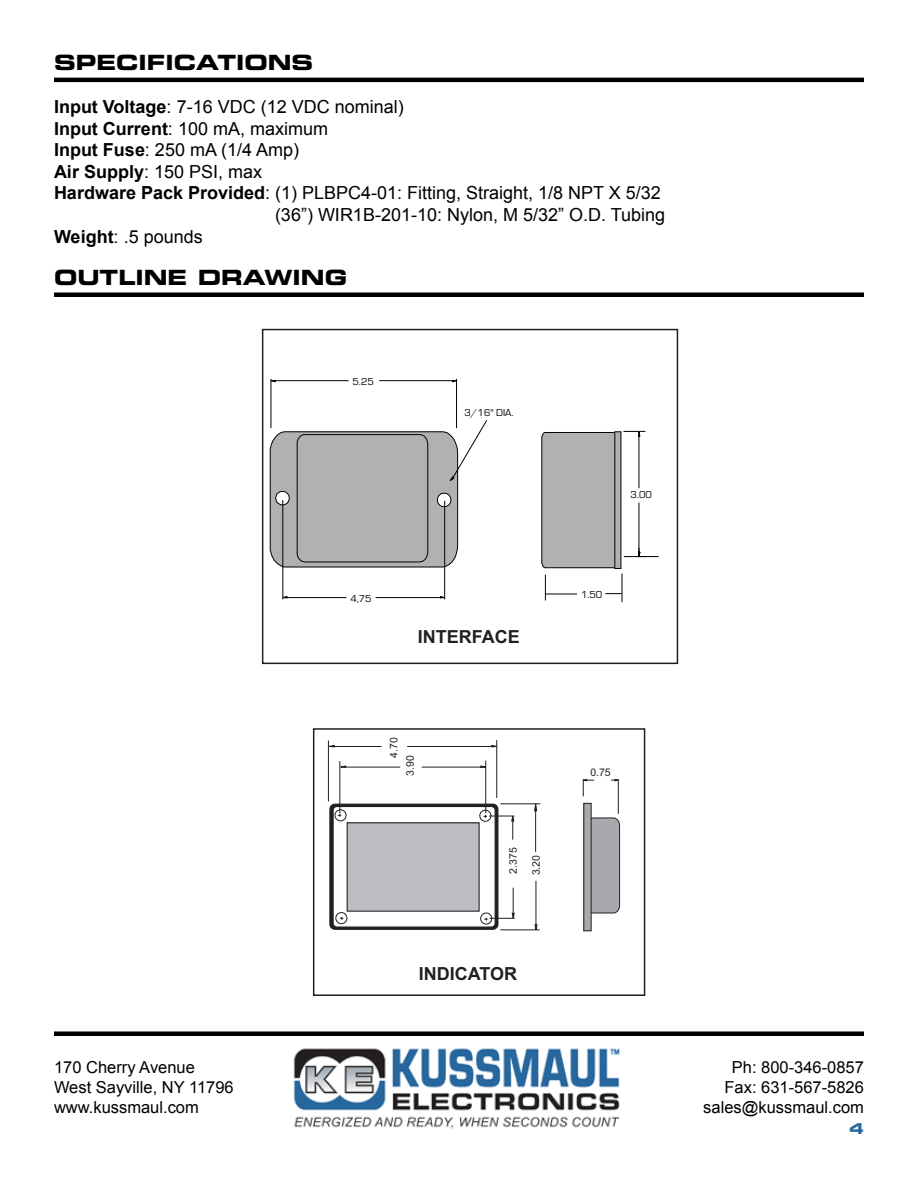
<style>
.page{position:relative;width:918px;height:1188px;background:#fff}
.page>*{position:absolute;margin:0;border:0;box-sizing:border-box;transform-origin:0 0}
.t1{font:21px "Eurostile Bold Extended Two";color:#000}
.t2{font:18px "Arial";color:#000}
.t3{font:700 18px "Arial";color:#231f20}
.t4{font:16.5px/19.8px "Arial";color:#000}
.t5{font:15px "Eurostile Bold Extended Two";color:#29689e}
.t6{font:10.5px "Eurostile";color:#010202}
.t7{font:10.5px "Arial";color:#231f20}
.s1{font-weight:700}
</style>
<div class="page">
<div style="left:54px;top:292px;width:810px;height:5px;background:#000"></div>
<hr style="left:54px;top:78px;width:810px;height:4px;background:#000">
<img style="left:293px;top:1048px;width:327px;height:81px">
<div style="left:54px;top:1031px;width:810px;height:5px;background:#000"></div>
<div style="left:313px;top:728px;width:332px;height:268px;border:2px solid #231f20"></div>
<svg style="left:592px;top:817px;width:28px;height:97px;background:#a1a3a6"></svg>
<svg style="left:582px;top:779px;width:12px;height:17px"></svg>
<svg style="left:611px;top:779px;width:7px;height:2px"></svg>
<hr style="left:618px;top:779px;width:1px;height:35px;background:#231f20">
<div style="left:584px;top:803px;width:7px;height:128px;background:#a7a9ac"></div>
<div style="left:583px;top:803px;width:9px;height:128px;border:1px solid #231f20"></div>
<hr style="left:535px;top:811px;width:1px;height:41px;background:#231f20">
<svg style="left:534px;top:803px;width:3px;height:8px"></svg>
<hr style="left:536px;top:881px;width:1px;height:44px;background:#231f20">
<hr style="left:500px;top:930px;width:40px;height:1px;background:#231f20">
<hr style="left:500px;top:804px;width:40px;height:1px;background:#231f20">
<div style="left:329px;top:804px;width:169px;height:126px;border:1px solid #231f20;border-radius:5px"></div>
<div style="left:333px;top:806px;width:163px;height:122px;border:1px solid #231f20;border-radius:4px"></div>
<div style="left:347px;top:823px;width:132px;height:88px;background:#bbbdc0"></div>
<div style="left:347px;top:822px;width:133px;height:90px;border:1px solid #231f20"></div>
<svg style="left:336px;top:913px;width:11px;height:11px"></svg>
<div style="left:335px;top:912px;width:12px;height:12px;border:1px solid #231f20;border-radius:50%"></div>
<div style="left:480px;top:913px;width:12px;height:12px;border:1px solid #231f20;border-radius:50%"></div>
<div style="left:335px;top:809px;width:11px;height:12px;border:1px solid #231f20;border-radius:50%"></div>
<div style="left:479px;top:810px;width:12px;height:12px;border:1px solid #231f20;border-radius:50%"></div>
<svg style="left:339px;top:766px;width:7px;height:2px"></svg>
<svg style="left:327px;top:745px;width:8px;height:2px"></svg>
<hr style="left:340px;top:761px;width:1px;height:52px;background:#231f20">
<hr style="left:328px;top:741px;width:1px;height:60px;background:#231f20">
<hr style="left:346px;top:767px;width:54px;height:1px;background:#231f20">
<hr style="left:334px;top:746px;width:48px;height:1px;background:#231f20">
<hr style="left:485px;top:761px;width:1px;height:52px;background:#231f20">
<hr style="left:496px;top:740px;width:1px;height:58px;background:#231f20">
<hr style="left:422px;top:767px;width:59px;height:1px;background:#231f20">
<hr style="left:407px;top:746px;width:85px;height:1px;background:#231f20">
<svg style="left:484px;top:888px;width:31px;height:33px"></svg>
<svg style="left:483px;top:814px;width:31px;height:26px"></svg>
<div style="left:262px;top:329px;width:416px;height:335px;border:2px solid #231f20"></div>
<hr style="left:287px;top:597px;width:59px;height:1px;background:#010202">
<hr style="left:376px;top:597px;width:64px;height:1px;background:#010202">
<hr style="left:271px;top:379px;width:1px;height:49px;background:#010202">
<hr style="left:456px;top:379px;width:1px;height:49px;background:#010202">
<hr style="left:275px;top:380px;width:74px;height:1px;background:#010202">
<hr style="left:379px;top:380px;width:73px;height:1px;background:#010202">
<hr style="left:283px;top:500px;width:1px;height:99px;background:#010202">
<hr style="left:444px;top:501px;width:1px;height:98px;background:#010202">
<svg style="left:270px;top:420px;width:217px;height:147px"></svg>
<svg style="left:541px;top:430px;width:118px;height:172px"></svg>
<p class="t1" style="left:54px;top:48px;width:261px">SPECIFICATIONS</p>
<p class="t2" style="left:54px;top:95px;width:351px"><span class="s1">Input Voltage</span>: 7-16 VDC (12 VDC nominal)</p>
<p class="t2" style="left:54px;top:116px;width:276px"><span class="s1">Input Current</span>: 100 mA, maximum</p>
<p class="t2" style="left:54px;top:138px;width:247px"><span class="s1">Input Fuse</span>: 250 mA (1/4 Amp)</p>
<p class="t2" style="left:54px;top:160px;width:210px"><span class="s1">Air Supply</span>: 150 PSI, max</p>
<p class="t2" style="left:54px;top:181px;width:608px"><span class="s1">Hardware Pack Provided</span>: (1) PLBPC4-01: Fitting, Straight, 1/8 NPT X 5/32</p>
<p class="t2" style="left:275px;top:203px;width:392px">(36”) WIR1B-201-10: Nylon, M 5/32” O.D. Tubing</p>
<p class="t2" style="left:54px;top:224px;width:150px"><span class="s1">Weight</span>: .5 pounds</p>
<p class="t1" style="left:54px;top:262px;width:294px">OUTLINE DRAWING</p>
<p class="t6" style="left:353px;top:378px;width:23px">5.25</p>
<p class="t6" style="left:464px;top:409px;width:51px">3/16" DIA.</p>
<p class="t6" style="left:350px;top:594px;width:23px">4,75</p>
<p class="t3" style="left:418px;top:627px;width:103px">INTERFACE</p>
<p class="t7" style="left:390px;top:758px;width:22px;rotate:-90deg">4.70</p>
<p class="t7" style="left:406px;top:776px;width:22px;rotate:-90deg">3.90</p>
<p class="t7" style="left:509px;top:874px;width:28px;rotate:-90deg">2.375</p>
<p class="t7" style="left:532px;top:875px;width:22px;rotate:-90deg">3.20</p>
<p class="t3" style="left:419px;top:963px;width:100px">INDICATOR</p>
<p class="t6" style="left:631px;top:491px;width:23px">3.00</p>
<p class="t6" style="left:581px;top:591px;width:23px">1.50</p>
<p class="t7" style="left:590px;top:769px;width:22px">0.75</p>
<p class="t4" style="left:54px;top:1058px;width:181px">170 Cherry Avenue<br>West Sayville, NY 11796 www.kussmaul.com</p>
<p class="t4" style="left:703px;top:1058px;width:162px;text-align:right">Ph: 800-346-0857<br>Fax: 631-567-5826 sales@kussmaul.com</p>
<p class="t5" style="left:849px;top:1118px;width:16px">4</p>
</div>
